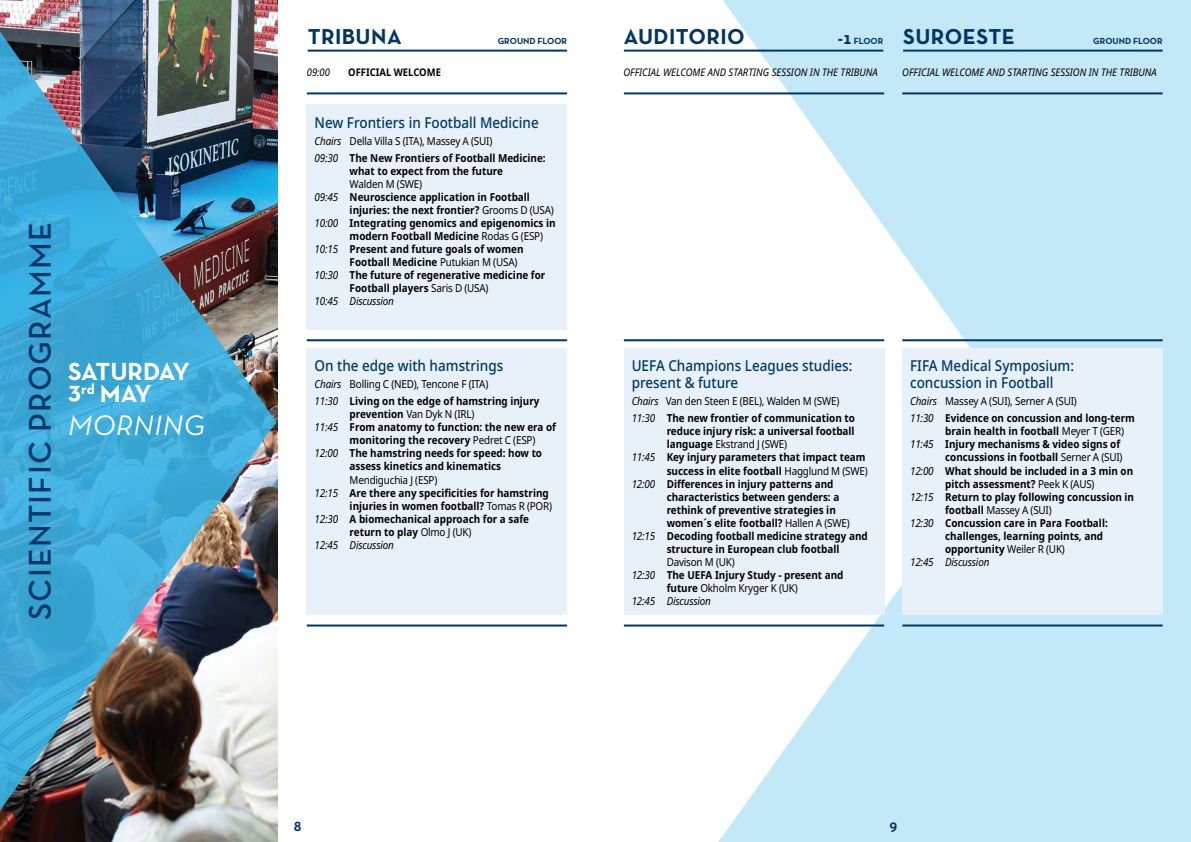
<style>
.page{position:relative;width:1191px;height:842px;background:#fff}
.page>*{position:absolute;margin:0;border:0;box-sizing:border-box;transform-origin:0 0}
.t1{font:600 32px "Neutra Text TF";letter-spacing:.04em;color:#00386c}
.t2{font:italic 28.8px "Neutra Text TF";letter-spacing:.03em;color:#fff}
.t3{font:700 25.2px/22.8px "Neutra Text TF";letter-spacing:-.01em;color:#fff}
.t4{font:700 22px "Neutra Text TF";letter-spacing:.02em;color:#003663}
.t5{font:500 15px/17px "Noto Sans";color:#003663;scale:.9 1}
.t6{font:700 13px "Aller";color:#003663}
.t7{font:700 11px/17px "Noto Sans";color:#000;scale:.9 1}
.t8{font:11px "Noto Sans";letter-spacing:-.02em;color:#000;scale:.9 1}
.t9{font:italic 11px "Noto Sans";letter-spacing:-.02em;color:#000;scale:.9 1}
.t10{font:italic 10.5px "Noto Sans";color:#000;scale:.9 1}
.t11{font:700 10.5px "Noto Sans";color:#000;scale:.9 1}
.t12{font:700 9px "Neutra Text TF";color:#003663}
.s1{font-size:17px}
.s2{font-weight:400;font-style:italic}
.s3{font-weight:400}
.s4{font-weight:700}
</style>
<div class="page">
<svg style="left:716px;top:0;width:475px;height:842px;fill:#c3e8f7"></svg>
<hr style="left:624px;top:92px;width:260px;height:2px;background:#003663">
<hr style="left:307px;top:92px;width:260px;height:2px;background:#003663">
<hr style="left:902px;top:92px;width:260px;height:2px;background:#003663">
<div style="left:307px;top:104px;width:260px;height:226px;background:#e8f1fa"></div>
<div style="left:307px;top:348px;width:260px;height:267px;background:#e8f1fa"></div>
<div style="left:624px;top:348px;width:260px;height:267px;background:#e8f1fa"></div>
<div style="left:902px;top:348px;width:260px;height:267px;background:#e8f1fa"></div>
<hr style="left:307px;top:339px;width:260px;height:2px;background:#003663">
<hr style="left:624px;top:339px;width:260px;height:2px;background:#003663">
<hr style="left:902px;top:339px;width:260px;height:2px;background:#003663">
<hr style="left:307px;top:624px;width:260px;height:2px;background:#003663">
<hr style="left:624px;top:624px;width:260px;height:2px;background:#003663">
<hr style="left:902px;top:624px;width:260px;height:2px;background:#003663">
<hr style="left:308px;top:50px;width:259px;height:2px;background:#003663">
<hr style="left:903px;top:50px;width:259px;height:2px;background:#003663">
<hr style="left:624px;top:50px;width:259px;height:2px;background:#003663">
<img style="left:0;top:0;width:276px;height:842px">
<h1 class="t1" style="left:20px;top:620px;width:395px;rotate:-90deg">SCIENTIFIC PROGRAMME</h1>
<h3 class="t3" style="left:68px;top:359px;width:122px">SATU RDAY<br>3<sup>RD</sup> MAY</h3>
<h2 class="t2" style="left:68px;top:408px;width:138px">MORNING</h2>
<h3 class="t4" style="left:308px;top:23px;width:95px">TRIBUNA</h3>
<p class="t12" style="left:497px;top:35px;width:71px">GROUND FLOOR</p>
<h3 class="t4" style="left:624px;top:23px;width:122px">AUDITORIO</h3>
<p class="t12" style="left:838px;top:35px;width:47px"><span class="s1">-1</span> FLOOR</p>
<h3 class="t4" style="left:903px;top:23px;width:43px">SUROEST</h3>
<h3 class="t4" style="left:1002px;top:23px;width:15px">E</h3>
<p class="t12" style="left:1093px;top:35px;width:71px">GROUND FLOOR</p>
<p class="t10" style="left:307px;top:65px;width:27px">09:00</p>
<p class="t11" style="left:348px;top:65px;width:105px">OFFICIAL WELCOME</p>
<p class="t10" style="left:623px;top:65px;width:284px">OFFICIAL WELCOME AND STARTING SESSION IN THE TRIBUNA</p>
<p class="t10" style="left:902px;top:65px;width:284px">OFFICIAL WELCOME AND STARTING SESSION IN THE TRIBUNA</p>
<h3 class="t5" style="left:315px;top:115px;width:250px">New Frontiers in Football Medicine</h3>
<p class="t7" style="left:315px;top:133px;width:258px"><span class="s2">Chairs</span> <span class="s3">Della Villa S (ITA), Massey A (SUI)<br></span><span class="s2">09:30</span> The New Frontiers of Football Medicine:</p>
<p class="t7" style="left:350px;top:163px;width:172px">what to expect from the future</p>
<p class="t8" style="left:350px;top:177px;width:82px">Walden M (SWE)</p>
<p class="t7" style="left:315px;top:189px;width:241px"><span class="s2">09:45</span> Neuroscience application in Football</p>
<p class="t7" style="left:350px;top:202px;width:228px">injuries: the next frontier? <span class="s3">Grooms D (USA)</span></p>
<p class="t7" style="left:315px;top:215px;width:269px"><span class="s2">10:00</span> Integrating genomics and epigenomics in</p>
<p class="t7" style="left:350px;top:228px;width:216px">modern Football Medicine <span class="s3">Rodas G (ESP)</span></p>
<p class="t7" style="left:315px;top:241px;width:233px"><span class="s2">10:15</span> Present and future goals of women</p>
<p class="t7" style="left:350px;top:254px;width:188px">Football Medicine <span class="s3">Putukian M (USA)</span></p>
<p class="t7" style="left:315px;top:267px;width:258px"><span class="s2">10:30</span> The future of regenerative medicine for</p>
<p class="t7" style="left:350px;top:280px;width:156px">Football players <span class="s3">Saris D (USA)</span></p>
<p class="t9" style="left:315px;top:293px;width:90px">10:45 Discussion</p>
<h3 class="t5" style="left:315px;top:358px;width:211px">On the edge with hamstrings</h3>
<p class="t7" style="left:315px;top:376px;width:251px"><span class="s2">Chairs</span> <span class="s3">Bolling C (NED), Tencone F (ITA)<br></span><span class="s2">11:30</span> Living on the edge of hamstring injury</p>
<p class="t8" style="left:350px;top:407px;width:140px"><span class="s4">prevention</span> Van Dyk N (IRL)</p>
<p class="t7" style="left:315px;top:419px;width:270px"><span class="s2">11:45</span> From anatomy to function: the new era of</p>
<p class="t7" style="left:350px;top:432px;width:208px">monitoring the recovery <span class="s3">Pedret C (ESP)</span></p>
<p class="t7" style="left:315px;top:445px;width:254px"><span class="s2">12:00</span> The hamstring needs for speed: how to</p>
<p class="t7" style="left:350px;top:458px;width:170px">assess kinetics and kinematics</p>
<p class="t8" style="left:350px;top:472px;width:99px">Mendiguchia J (ESP)</p>
<p class="t7" style="left:315px;top:484px;width:262px"><span class="s2">12:15</span> Are there any specificities for hamstring</p>
<p class="t7" style="left:350px;top:497px;width:226px">injuries in women football? <span class="s3">Tomas R (POR)</span></p>
<p class="t7" style="left:315px;top:510px;width:240px"><span class="s2">12:30</span> A biomechanical approach for a safe</p>
<p class="t7" style="left:350px;top:523px;width:137px">return to play <span class="s3">Olmo J (UK)</span></p>
<p class="t9" style="left:315px;top:537px;width:90px">12:45 Discussion</p>
<h3 class="t5" style="left:631px;top:358px;width:247px">UEFA Champions Leagues studies: present &amp; future</h3>
<p class="t7" style="left:631px;top:393px;width:249px"><span class="s2">Chairs</span> <span class="s3">Van den Steen E (BEL), Walden M (SWE)<br></span><span class="s2">11:30</span> The new frontier of communication to</p>
<p class="t7" style="left:666px;top:423px;width:210px">reduce injury risk: a universal football</p>
<p class="t8" style="left:666px;top:437px;width:135px"><span class="s4">language</span> Ekstrand J (SWE)</p>
<p class="t7" style="left:631px;top:449px;width:261px"><span class="s2">11:45</span> Key injury parameters that impact team</p>
<p class="t7" style="left:666px;top:462px;width:225px">success in elite football <span class="s3">Hagglund M (SWE)</span></p>
<p class="t7" style="left:631px;top:475px;width:226px"><span class="s2">12:00</span> Differences in injury patterns and</p>
<p class="t7" style="left:666px;top:488px;width:193px">characteristics between genders: a</p>
<p class="t7" style="left:666px;top:501px;width:189px">rethink of preventive strategies in</p>
<p class="t7" style="left:666px;top:514px;width:205px">women´s elite football? <span class="s3">Hallen A (SWE)</span></p>
<p class="t7" style="left:631px;top:527px;width:264px"><span class="s2">12:15</span> Decoding football medicine strategy and</p>
<p class="t7" style="left:666px;top:540px;width:193px">structure in European club football</p>
<p class="t8" style="left:666px;top:554px;width:77px">Davison M (UK)</p>
<p class="t7" style="left:631px;top:566px;width:237px"><span class="s2">12:30</span> The UEFA Injury Study - present and</p>
<p class="t8" style="left:666px;top:580px;width:147px"><span class="s4">future</span> Okholm Kryger K (UK)</p>
<p class="t9" style="left:631px;top:593px;width:90px">12:45 Discussion</p>
<h3 class="t5" style="left:910px;top:358px;width:184px">FIFA Medical Symposium: concussion in Football</h3>
<p class="t7" style="left:910px;top:393px;width:251px"><span class="s2">Chairs</span> <span class="s3">Massey A (SUI), Serner A (SUI)<br></span><span class="s2">11:30</span> Evidence on concussion and long-term</p>
<p class="t7" style="left:945px;top:423px;width:200px">brain health in football <span class="s3">Meyer T (GER)</span></p>
<p class="t7" style="left:910px;top:436px;width:235px"><span class="s2">11:45</span> Injury mechanisms &amp; video signs of</p>
<p class="t7" style="left:945px;top:449px;width:199px">concussions in football <span class="s3">Serner A (SUI)</span></p>
<p class="t7" style="left:910px;top:462px;width:249px"><span class="s2">12:00</span> What should be included in a 3 min on</p>
<p class="t7" style="left:945px;top:475px;width:168px">pitch assessment? <span class="s3">Peek K (AUS)</span></p>
<p class="t7" style="left:910px;top:488px;width:250px"><span class="s2">12:15</span> Return to play following concussion in</p>
<p class="t8" style="left:945px;top:502px;width:120px"><span class="s4">football</span> Massey A (SUI)</p>
<p class="t7" style="left:910px;top:514px;width:221px"><span class="s2">12:30</span> Concussion care in Para Football:</p>
<p class="t7" style="left:945px;top:527px;width:177px">challenges, learning points, and</p>
<p class="t7" style="left:945px;top:540px;width:135px">opportunity <span class="s3">Weiler R (UK)</span></p>
<p class="t9" style="left:910px;top:554px;width:90px">12:45 Discussion</p>
<p class="t6" style="left:294px;top:818px;width:9px">8</p>
<p class="t6" style="left:889px;top:818px;width:9px">9</p>
</div>
